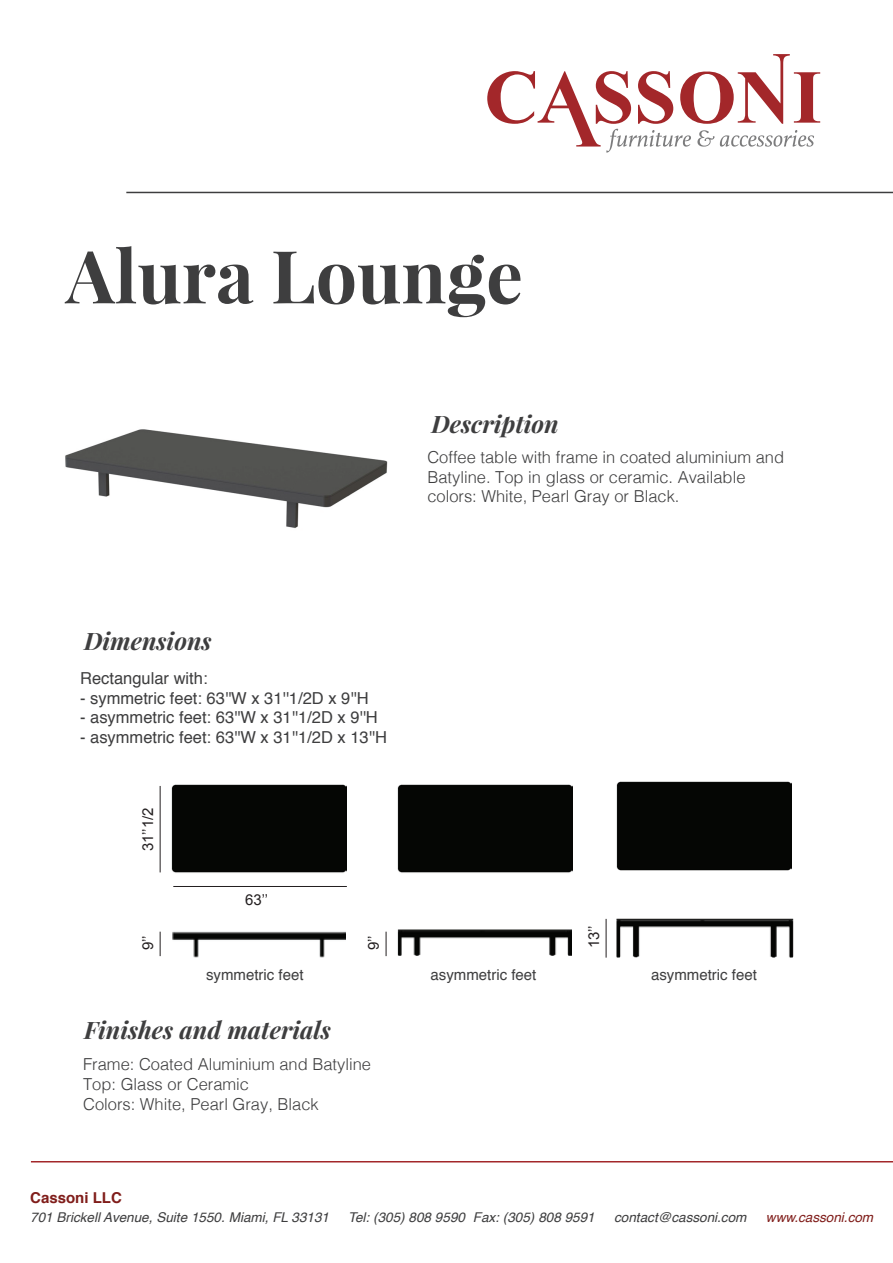
<style>
.page{position:relative;width:893px;height:1263px;background:#fff}
.page>*{position:absolute;margin:0;border:0;box-sizing:border-box;transform-origin:0 0}
.t1{font:700 73.2px "Playfair Display";color:#3e3e3f}
.t2{font:italic 700 24px "Playfair Display";color:#3e3e3f}
.t3{font:300 16.5px/19.8px "Helvetica";color:#3e3e3f}
.t4{font:16.5px "Helvetica";color:#3e3e3f}
.t5{font:15px "Helvetica";color:#3e3e3f}
.t6{font:15px "Arial";color:#231f20}
.t7{font:700 15px "Helvetica";color:#801d1a}
.t8{font:italic 13.5px "Helvetica";color:#3e3e3f}
.t9{font:italic 13.5px "Helvetica";color:#801d1a}
</style>
<div class="page">
<img style="left:397px;top:929px;width:175px;height:26px">
<img style="left:65px;top:429px;width:323px;height:99px">
<hr style="left:31px;top:1161px;width:862px;height:1px;background:#a3272a">
<hr style="left:126px;top:192px;width:767px;height:1px;background:#3e3e3f">
<svg style="left:487px;top:54px;width:333px;height:99px"></svg>
<hr style="left:160px;top:786px;width:1px;height:86px;background:#231f20">
<hr style="left:173px;top:886px;width:174px;height:1px;background:#231f20">
<svg style="left:160px;top:932px;width:1px;height:24px"></svg>
<img style="left:172px;top:931px;width:173px;height:26px">
<div style="left:171px;top:784px;width:176px;height:89px;background:#050604"></div>
<div style="left:397px;top:784px;width:176px;height:89px;background:#050604"></div>
<img style="left:616px;top:918px;width:178px;height:39px">
<div style="left:616px;top:782px;width:175px;height:89px;background:#050604"></div>
<svg style="left:386px;top:932px;width:1px;height:24px"></svg>
<hr style="left:606px;top:919px;width:1px;height:39px;background:#231f20">
<h1 class="t1" style="left:66px;top:230px;width:459px">Alura Lounge</h1>
<h2 class="t2" style="left:431px;top:407px;width:129px">Description</h2>
<p class="t3" style="left:427px;top:446px;width:358px">Coffee table with frame in coated aluminium and<br>Batyline. Top in glass or ceramic. Available colors: White, Pearl Gray or Black.</p>
<h2 class="t2" style="left:84px;top:625px;width:129px">Dimensions</h2>
<p class="t4" style="left:80px;top:665px;width:129px">Rectangular with:</p>
<p class="t4" style="left:80px;top:685px;width:290px">- symmetric feet: 63''W x 31''1/2D x 9''H</p>
<p class="t4" style="left:80px;top:705px;width:299px">- asymmetric feet: 63''W x 31''1/2D x 9''H</p>
<p class="t4" style="left:80px;top:725px;width:308px">- asymmetric feet: 63''W x 31''1/2D x 13''H</p>
<p class="t6" style="left:138px;top:851px;width:45px;rotate:-90deg">31’’1/2</p>
<p class="t6" style="left:245px;top:890px;width:25px">63’’</p>
<p class="t6" style="left:138px;top:950px;width:16px;rotate:-90deg">9’’</p>
<p class="t6" style="left:364px;top:950px;width:16px;rotate:-90deg">9’’</p>
<p class="t6" style="left:584px;top:948px;width:25px;rotate:-90deg">13’’</p>
<p class="t5" style="left:206px;top:963px;width:99px">symmetric feet</p>
<p class="t5" style="left:430px;top:963px;width:107px">asymmetric feet</p>
<p class="t5" style="left:651px;top:963px;width:107px">asymmetric feet</p>
<h2 class="t2" style="left:84px;top:1013px;width:248px">Finishes and materials</h2>
<p class="t3" style="left:83px;top:1053px;width:289px">Frame: Coated Aluminium and Batyline<br>Top: Glass or Ceramic<br>Colors: White, Pearl Gray, Black</p>
<p class="t7" style="left:30px;top:1185px;width:93px">Cassoni LLC</p>
<p class="t8" style="left:30px;top:1207px;width:300px">701 Brickell Avenue, Suite 1550. Miami, FL 33131</p>
<p class="t8" style="left:348px;top:1207px;width:248px">Tel: (305) 808 9590 Fax: (305) 808 9591</p>
<p class="t8" style="left:614px;top:1207px;width:134px">contact@cassoni.com</p>
<p class="t9" style="left:766px;top:1207px;width:109px">www.cassoni.com</p>
</div>
